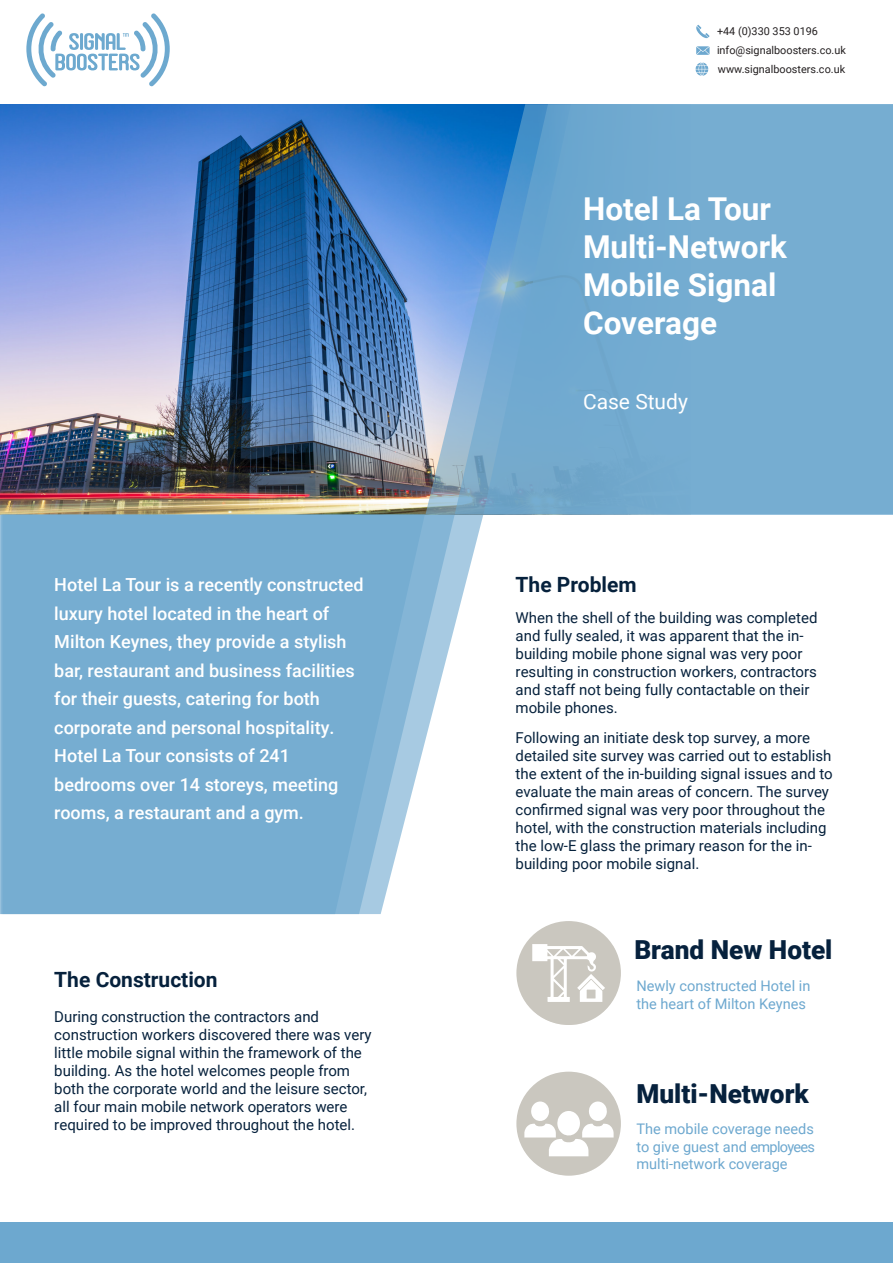
<style>
.page{position:relative;width:893px;height:1263px;background:#fff}
.page>*{position:absolute;margin:0;border:0;box-sizing:border-box;transform-origin:0 0}
.t1{font:700 31.5px "Roboto";color:#fff}
.t2{font:900 26.25px "Roboto";color:#06213d}
.t3{font:700 21px "Roboto";color:#06213c}
.t4{font:21px "Roboto";color:#fff}
.t5{font:500 18px/28.5px "Roboto";color:#fff}
.t6{font:15px/18px "Roboto";color:#06213c}
.t7{font:14.55px/17.4px "Roboto";color:#6da8cf;text-align:justify}
.t8{font:10.8px "Roboto";color:#231f20}
</style>
<div class="page">
<img style="left:0;top:104px;width:425px;height:410px">
<svg style="left:425px;top:104px;width:30px;height:410px;background:#7ba4d7"></svg>
<svg style="left:455px;top:104px;width:438px;height:410px;background:#6fa8d0"></svg>
<svg style="left:0;top:514px;width:483px;height:400px"></svg>
<svg style="left:2px;top:514px;width:453px;height:400px;background:#81b3d4"></svg>
<div style="left:516px;top:1072px;width:105px;height:103px;background:#cac7bf;border-radius:50%"></div>
<svg style="left:519px;top:1097px;width:102px;height:79px"></svg>
<div style="left:516px;top:921px;width:105px;height:104px;background:#cac7bf;border-radius:50%"></div>
<svg style="left:519px;top:944px;width:102px;height:81px"></svg>
<div style="left:0;top:1222px;width:893px;height:41px;background:#6da8cf"></div>
<svg style="left:696px;top:25px;width:13px;height:13px"></svg>
<svg style="left:696px;top:46px;width:14px;height:9px"></svg>
<svg style="left:696px;top:63px;width:12px;height:13px"></svg>
<svg style="left:26px;top:13px;width:144px;height:73px"></svg>
<p class="t5" style="left:54px;top:570px;width:311px">Hotel La Tour is a recently constructed luxury hotel located in the heart of Milton Keynes, they provide a stylish bar, restaurant and business facilities for their guests, catering for both corporate and personal hospitality.<br>Hotel La Tour consists of 241 bedrooms over 14 storeys, meeting rooms, a restaurant and a gym.</p>
<p class="t3" style="left:54px;top:965px;width:165px">The Construction</p>
<p class="t6" style="left:54px;top:1007px;width:319px">During construction the contractors and construction workers discovered there was very little mobile signal within the framework of the building. As the hotel welcomes people from both the corporate world and the leisure sector, all four main mobile network operators were required to be improved throughout the hotel.</p>
<p class="t8" style="left:717px;top:23px;width:102px">+44 (0)330 353 0196</p>
<p class="t8" style="left:717px;top:42px;width:130px">info@signalboosters.co.uk</p>
<p class="t8" style="left:718px;top:62px;width:129px">www.signalboosters.co.uk</p>
<p class="t1" style="left:583px;top:187px;width:190px">Hotel La Tour</p>
<p class="t1" style="left:583px;top:225px;width:205px">Multi-Network</p>
<p class="t1" style="left:583px;top:262px;width:195px">Mobile Signal</p>
<p class="t1" style="left:583px;top:300px;width:136px">Coverage</p>
<p class="t4" style="left:583px;top:387px;width:106px">Case Study</p>
<p class="t3" style="left:516px;top:570px;width:122px">The Problem</p>
<p class="t6" style="left:516px;top:608px;width:303px">When the shell of the building was completed and fully sealed, it was apparent that the in&shy;building mobile phone signal was very poor resulting in construction workers, contractors and staff not being fully contactable on their mobile phones.</p>
<p class="t6" style="left:516px;top:728px;width:319px">Following an initiate desk top survey, a more detailed site survey was carried out to establish the extent of the in-building signal issues and to evaluate the main areas of concern. The survey confirmed signal was very poor throughout the hotel, with the construction materials including the low-E glass the primary reason for the in&shy;building poor mobile signal.</p>
<p class="t2" style="left:634px;top:931px;width:200px">Brand New Hotel</p>
<p class="t7" style="left:636px;top:977px;width:175px">Newly constructed Hotel in the heart of Milton Keynes</p>
<p class="t2" style="left:636px;top:1075px;width:174px">Multi-Network</p>
<p class="t7" style="left:636px;top:1120px;width:180px">The mobile coverage needs to give guest and employees multi-network coverage</p>
</div>
